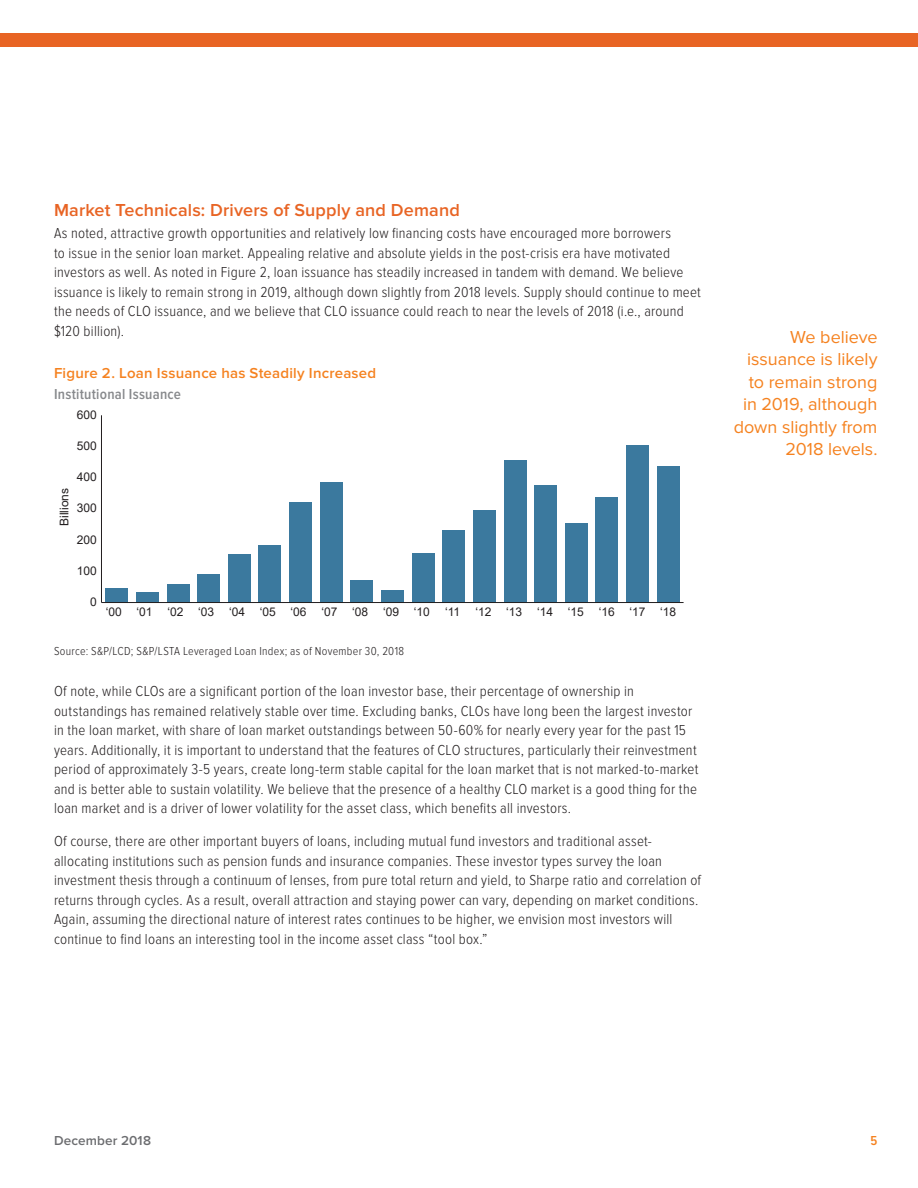
<style>
.page{position:relative;width:918px;height:1188px;background:#fff}
.page>*{position:absolute;margin:0;border:0;box-sizing:border-box;transform-origin:0 0}
.t1{font:18px/22.5px "Proxima Nova";color:#f58220;text-align:right}
.t2{font:600 18px "Proxima Nova";letter-spacing:.01em;color:#e86424}
.t3{font:300 15px/19.5px "Proxima Nova Cond";letter-spacing:.015em;color:#231f20}
.t4{font:600 15px "Proxima Nova";letter-spacing:.015em;color:#f58220}
.t5{font:600 15px "Proxima Nova Cond";letter-spacing:.015em;color:#87898c}
.t6{font:600 13.5px "Proxima Nova";letter-spacing:.01em;color:#6c6d70}
.t7{font:600 13.5px "Proxima Nova Cond";color:#f58220}
.t8{font:12px "Arial";color:#231f20}
.t9{font:300 12px "Proxima Nova Cond";letter-spacing:.025em;color:#231f20}
</style>
<div class="page">
<div style="left:0;top:34px;width:918px;height:13px;background:#e86424"></div>
<div style="left:105px;top:588px;width:23px;height:15px;background:#3b799e"></div>
<div style="left:136px;top:592px;width:23px;height:11px;background:#3b799e"></div>
<div style="left:167px;top:584px;width:23px;height:19px;background:#3b799e"></div>
<div style="left:197px;top:574px;width:23px;height:29px;background:#3b799e"></div>
<div style="left:228px;top:554px;width:23px;height:49px;background:#3b799e"></div>
<div style="left:258px;top:545px;width:23px;height:58px;background:#3b799e"></div>
<div style="left:289px;top:502px;width:23px;height:101px;background:#3b799e"></div>
<div style="left:320px;top:482px;width:23px;height:121px;background:#3b799e"></div>
<div style="left:350px;top:580px;width:23px;height:23px;background:#3b799e"></div>
<div style="left:381px;top:590px;width:23px;height:13px;background:#3b799e"></div>
<div style="left:412px;top:553px;width:23px;height:50px;background:#3b799e"></div>
<div style="left:442px;top:530px;width:23px;height:73px;background:#3b799e"></div>
<div style="left:473px;top:510px;width:23px;height:93px;background:#3b799e"></div>
<div style="left:504px;top:460px;width:23px;height:143px;background:#3b799e"></div>
<div style="left:534px;top:485px;width:23px;height:118px;background:#3b799e"></div>
<div style="left:565px;top:523px;width:23px;height:80px;background:#3b799e"></div>
<div style="left:595px;top:497px;width:23px;height:106px;background:#3b799e"></div>
<div style="left:626px;top:445px;width:23px;height:158px;background:#3b799e"></div>
<div style="left:657px;top:466px;width:23px;height:137px;background:#3b799e"></div>
<hr style="left:101px;top:602px;width:583px;height:1px;background:#231f20">
<hr style="left:101px;top:415px;width:1px;height:188px;background:#231f20">
<p class="t2" style="left:54px;top:200px;width:407px">Market Technicals: Drivers of Supply and Demand</p>
<p class="t3" style="left:54px;top:224px;width:649px">As noted, attractive growth opportunities and relatively low financing costs have encouraged more borrowers<br>to issue in the senior loan market. Appealing relative and absolute yields in the post-crisis era have motivated investors as well. As noted in Figure 2, loan issuance has steadily increased in tandem with demand. We believe issuance is likely to remain strong in 2019, although down slightly from 2018 levels. Supply should continue to meet the needs of CLO issuance, and we believe that CLO issuance could reach to near the levels of 2018 (i.e., around $120 billion).</p>
<p class="t4" style="left:54px;top:365px;width:324px">Figure 2. Loan Issuance has Steadily Increased</p>
<p class="t5" style="left:54px;top:386px;width:128px">Institutional Issuance</p>
<p class="t8" style="left:77px;top:406px;width:22px">600</p>
<p class="t8" style="left:77px;top:438px;width:22px">500</p>
<p class="t8" style="left:56px;top:526px;width:40px;rotate:-90deg">Billions</p>
<p class="t8" style="left:77px;top:469px;width:22px">400</p>
<p class="t8" style="left:77px;top:500px;width:22px">300</p>
<p class="t8" style="left:77px;top:531px;width:22px">200</p>
<p class="t8" style="left:77px;top:562px;width:22px">100</p>
<p class="t8" style="left:90px;top:594px;width:8px">0</p>
<p class="t8" style="left:106px;top:604px;width:326px">‘00 ‘01 ‘02 ‘03 ‘04 ‘05 ‘06 ‘07 ‘08 ‘09 ‘10</p>
<p class="t8" style="left:445px;top:604px;width:17px">‘11</p>
<p class="t8" style="left:475px;top:604px;width:202px">‘12 ‘13 ‘14 ‘15 ‘16 ‘17 ‘18</p>
<p class="t9" style="left:54px;top:645px;width:352px">Source: S&amp;P/LCD; S&amp;P/LSTA Leveraged Loan Index; as of November 30, 2018</p>
<p class="t3" style="left:54px;top:682px;width:646px">Of note, while CLOs are a significant portion of the loan investor base, their percentage of ownership in outstandings has remained relatively stable over time. Excluding banks, CLOs have long been the largest investor in the loan market, with share of loan market outstandings between 50-60% for nearly every year for the past 15 years. Additionally, it is important to understand that the features of CLO structures, particularly their reinvestment period of approximately 3-5 years, create long-term stable capital for the loan market that is not marked-to-market and is better able to sustain volatility. We believe that the presence of a healthy CLO market is a good thing for the loan market and is a driver of lower volatility for the asset class, which benefits all investors.</p>
<p class="t3" style="left:54px;top:832px;width:649px">Of course, there are other important buyers of loans, including mutual fund investors and traditional asset&shy;allocating institutions such as pension funds and insurance companies. These investor types survey the loan investment thesis through a continuum of lenses, from pure total return and yield, to Sharpe ratio and correlation of returns through cycles. As a result, overall attraction and staying power can vary, depending on market conditions.<br>Again, assuming the directional nature of interest rates continues to be higher, we envision most investors will continue to find loans an interesting tool in the income asset class “tool box.”</p>
<p class="t1" style="left:734px;top:326px;width:145px">We believe issuance is likely to remain strong in 2019, although down slightly from<br>2018 levels.</p>
<p class="t6" style="left:54px;top:1132px;width:99px">December 2018</p>
<p class="t7" style="left:871px;top:1133px;width:8px">5</p>
</div>
